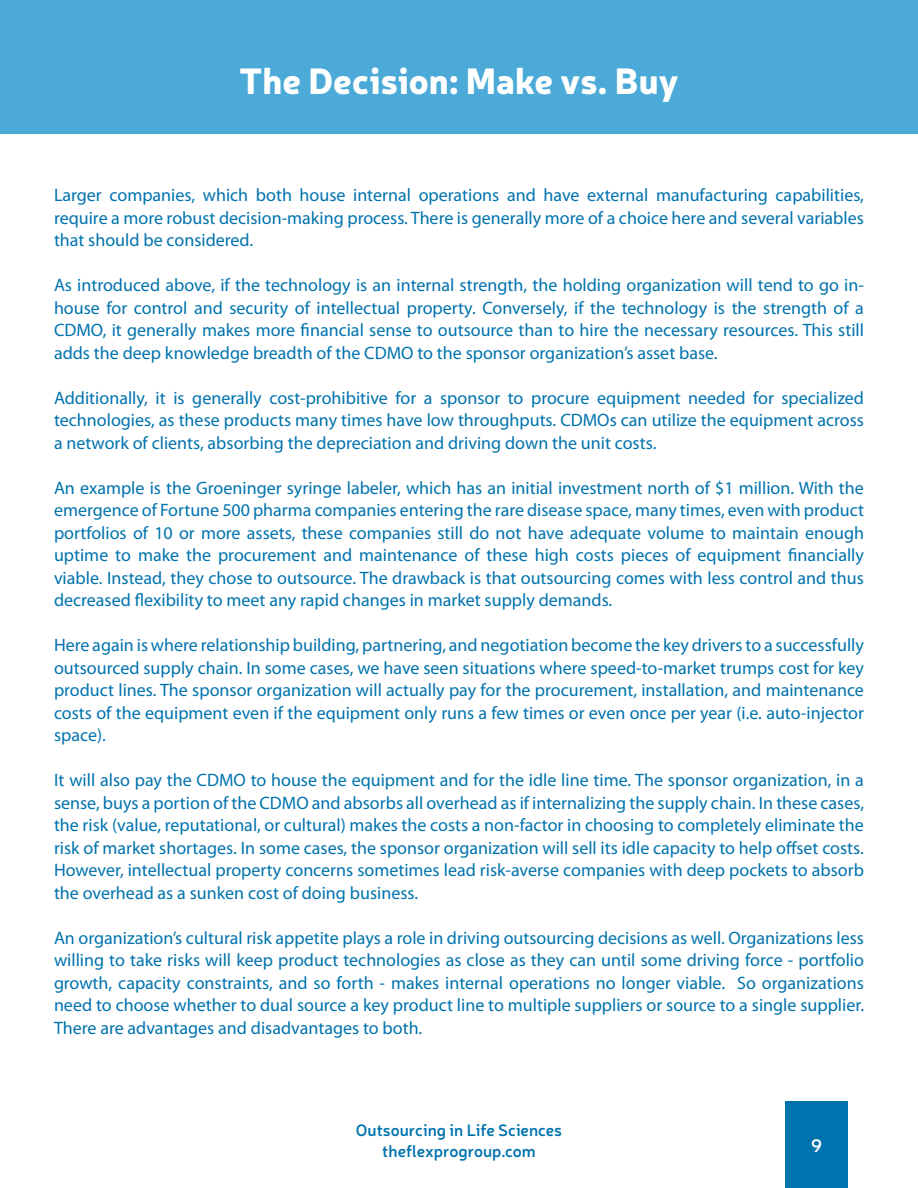
<style>
.page{position:relative;width:918px;height:1188px;background:#fff}
.page>*{position:absolute;margin:0;border:0;box-sizing:border-box;transform-origin:0 0}
.t1{font:900 36px "Neris";color:#fff}
.t2{font:18px/22.5px "Myriad Pro";color:#0073ae;text-align:justify}
.t3{font:600 18px "Neris";color:#fff}
.t4{font:600 16.5px/21px "Neris";color:#0073ae;text-align:center}
</style>
<div class="page">
<div style="left:785px;top:1102px;width:63px;height:86px;background:#0073ae"></div>
<div style="left:0;top:0;width:918px;height:134px;background:#4baad7"></div>
<h1 class="t1" style="left:239px;top:54px;width:441px">The Decision: Make vs. Buy</h1>
<p class="t2" style="left:54px;top:184px;width:812px">Larger companies, which both house internal operations and have external manufacturing capabilities, require a more robust decision-making process. There is generally more of a choice here and several variables that should be considered.</p>
<p class="t2" style="left:54px;top:274px;width:812px">As introduced above, if the technology is an internal strength, the holding organization will tend to go in&shy;house for control and security of intellectual property. Conversely, if the technology is the strength of a CDMO, it generally makes more financial sense to outsource than to hire the necessary resources. This still adds the deep knowledge breadth of the CDMO to the sponsor organization’s asset base.</p>
<p class="t2" style="left:54px;top:386px;width:812px">Additionally, it is generally cost-prohibitive for a sponsor to procure equipment needed for specialized technologies, as these products many times have low throughputs. CDMOs can utilize the equipment across a network of clients, absorbing the depreciation and driving down the unit costs.</p>
<p class="t2" style="left:54px;top:476px;width:812px">An example is the Groeninger syringe labeler, which has an initial investment north of $1 million. With the emergence of Fortune 500 pharma companies entering the rare disease space, many times, even with product portfolios of 10 or more assets, these companies still do not have adequate volume to maintain enough uptime to make the procurement and maintenance of these high costs pieces of equipment financially viable. Instead, they chose to outsource. The drawback is that outsourcing comes with less control and thus decreased flexibility to meet any rapid changes in market supply demands.</p>
<p class="t2" style="left:54px;top:634px;width:812px">Here again is where relationship building, partnering, and negotiation become the key drivers to a successfully outsourced supply chain. In some cases, we have seen situations where speed-to-market trumps cost for key product lines. The sponsor organization will actually pay for the procurement, installation, and maintenance costs of the equipment even if the equipment only runs a few times or even once per year (i.e. auto-injector space).</p>
<p class="t2" style="left:54px;top:769px;width:812px">It will also pay the CDMO to house the equipment and for the idle line time. The sponsor organization, in a sense, buys a portion of the CDMO and absorbs all overhead as if internalizing the supply chain. In these cases, the risk (value, reputational, or cultural) makes the costs a non-factor in choosing to completely eliminate the risk of market shortages. In some cases, the sponsor organization will sell its idle capacity to help offset costs.<br>However, intellectual property concerns sometimes lead risk-averse companies with deep pockets to absorb the overhead as a sunken cost of doing business.</p>
<p class="t2" style="left:54px;top:926px;width:812px">An organization’s cultural risk appetite plays a role in driving outsourcing decisions as well. Organizations less willing to take risks will keep product technologies as close as they can until some driving force - portfolio growth, capacity constraints, and so forth - makes internal operations no longer viable. So organizations need to choose whether to dual source a key product line to multiple suppliers or source to a single supplier.<br>There are advantages and disadvantages to both.</p>
<p class="t4" style="left:356px;top:1119px;width:208px">Outsourcing in Life Sciences theflexprogroup.com</p>
<p class="t3" style="left:811px;top:1133px;width:13px">9</p>
</div>
